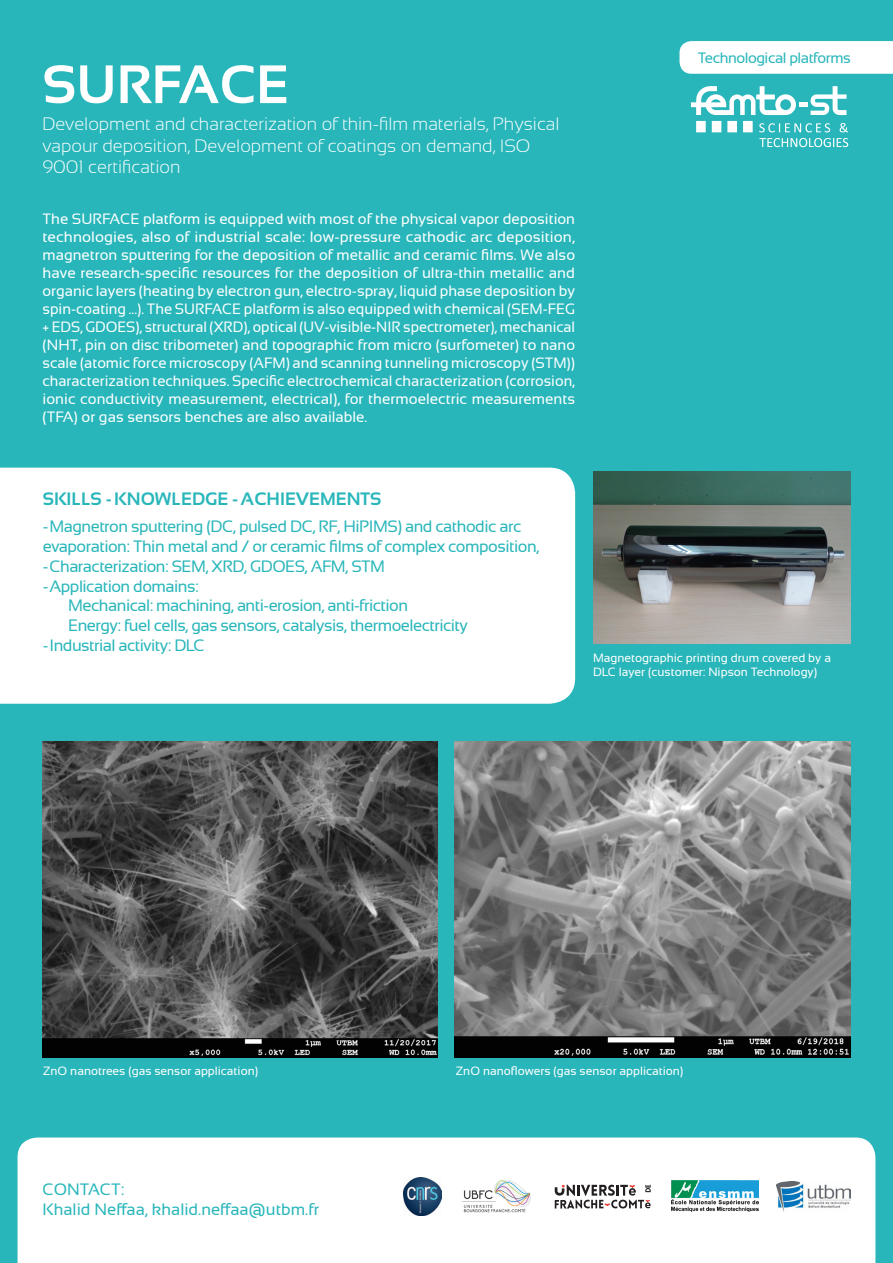
<style>
.page{position:relative;width:893px;height:1263px;background:#28b6ba}
.page>*{position:absolute;margin:0;border:0;box-sizing:border-box;transform-origin:0 0}
.TEXTE_JUSTIFIÉ{font:700 54px "Sansation";color:#fff}
.sous-titre_blanc{font:300 18px/21.6px "Sansation";color:#fff}
.H3-bleu{font:700 18px "Sansation";color:#28b6ba}
.compétences-bleu{font:16.5px/19.8px "Sansation";letter-spacing:-.03em;color:#28b6ba}
.TEXTE_JUSTIFIÉ-2{font:16.5px "Sansation";color:#28b6ba}
.texte_courant_blanc{font:15px/18px "Sansation";color:#fff;text-align:justify}
.compétences-bleu-2{font:15px "Sansation";letter-spacing:-.03em;color:#28b6ba}
.note-blanc{font:12px/14.4px "Sansation";color:#fff}
</style>
<div class="page">
<div style="left:0;top:468px;width:575px;height:236px;background:#fff"></div>
<div style="left:18px;top:1137px;width:857px;height:126px;background:#fff"></div>
<img style="left:43px;top:741px;width:395px;height:316px">
<img style="left:454px;top:741px;width:396px;height:316px">
<img style="left:593px;top:472px;width:257px;height:171px">
<div style="left:696px;top:121px;width:10px;height:11px;background:#fff"></div>
<div style="left:712px;top:121px;width:9px;height:11px;background:#fff"></div>
<div style="left:727px;top:121px;width:10px;height:11px;background:#fff"></div>
<div style="left:743px;top:121px;width:10px;height:11px;background:#fff"></div>
<svg style="left:811px;top:86px;width:35px;height:29px"></svg>
<svg style="left:691px;top:86px;width:105px;height:29px"></svg>
<div style="left:799px;top:102px;width:8px;height:5px;background:#fff"></div>
<svg style="left:759px;top:138px;width:89px;height:9px"></svg>
<svg style="left:759px;top:123px;width:71px;height:9px"></svg>
<svg style="left:840px;top:123px;width:8px;height:9px"></svg>
<svg style="left:679px;top:41px;width:214px;height:33px"></svg>
<img style="left:460px;top:1177px;width:74px;height:38px">
<img style="left:671px;top:1180px;width:87px;height:32px">
<img style="left:777px;top:1181px;width:73px;height:30px">
<img style="left:403px;top:1177px;width:38px;height:38px">
<svg style="left:555px;top:1184px;width:96px;height:24px"></svg>
<p class="TEXTE_JUSTIFIÉ" style="left:43px;top:54px;width:248px">SURFACE</p>
<p class="sous-titre_blanc" style="left:43px;top:113px;width:519px">Development and characterization of thin-film materials, Physical vapour deposition, Development of coatings on demand, ISO<br>9001 certification</p>
<p class="texte_courant_blanc" style="left:43px;top:210px;width:534px">The SURFACE platform is equipped with most of the physical vapor deposition technologies, also of industrial scale: low-pressure cathodic arc deposition, magnetron sputtering for the deposition of metallic and ceramic films. We also have research-specific resources for the deposition of ultra-thin metallic and organic layers (heating by electron gun, electro-spray, liquid phase deposition by spin-coating ...). The SURFACE platform is also equipped with chemical (SEM-FEG + EDS, GDOES), structural (XRD), optical (UV-visible-NIR spectrometer), mechanical (NHT, pin on disc tribometer) and topographic from micro (surfometer) to nano scale (atomic force microscopy (AFM) and scanning tunneling microscopy (STM)) characterization techniques. Specific electrochemical characterization (corrosion, ionic conductivity measurement, electrical), for thermoelectric measurements (TFA) or gas sensors benches are also available.</p>
<p class="compétences-bleu-2" style="left:698px;top:50px;width:155px">Technological platforms</p>
<p class="H3-bleu" style="left:43px;top:489px;width:340px">SKILLS -KNOWLEDGE -ACHIEVEMENTS</p>
<p class="compétences-bleu" style="left:43px;top:516px;width:498px">-Magnetron sputtering (DC, pulsed DC, RF, HiPIMS) and cathodic arc evaporation: Thin metal and / or ceramic films of complex composition,</p>
<p class="compétences-bleu" style="left:43px;top:556px;width:344px">-Characterization: SEM, XRD, GDOES, AFM, STM</p>
<p class="compétences-bleu" style="left:43px;top:576px;width:157px">-Application domains:</p>
<p class="compétences-bleu" style="left:68px;top:596px;width:341px">Mechanical: machining, anti-erosion, anti-friction</p>
<p class="compétences-bleu" style="left:68px;top:615px;width:401px">Energy: fuel cells, gas sensors, catalysis, thermoelectricity</p>
<p class="compétences-bleu" style="left:43px;top:635px;width:163px">-Industrial activity: DLC</p>
<p class="note-blanc" style="left:593px;top:650px;width:239px">Magnetographic printing drum covered by a<br>DLC layer (customer: Nipson Technology)</p>
<p class="note-blanc" style="left:43px;top:1064px;width:217px">ZnO nanotrees (gas sensor application)</p>
<p class="note-blanc" style="left:455px;top:1064px;width:229px">ZnO nanoflowers (gas sensor application)</p>
<p class="TEXTE_JUSTIFIÉ-2" style="left:43px;top:1180px;width:83px">CONTACT:</p>
<p class="TEXTE_JUSTIFIÉ-2" style="left:43px;top:1200px;width:278px">Khalid Neffaa, khalid.neffaa@utbm.fr</p>
</div>
